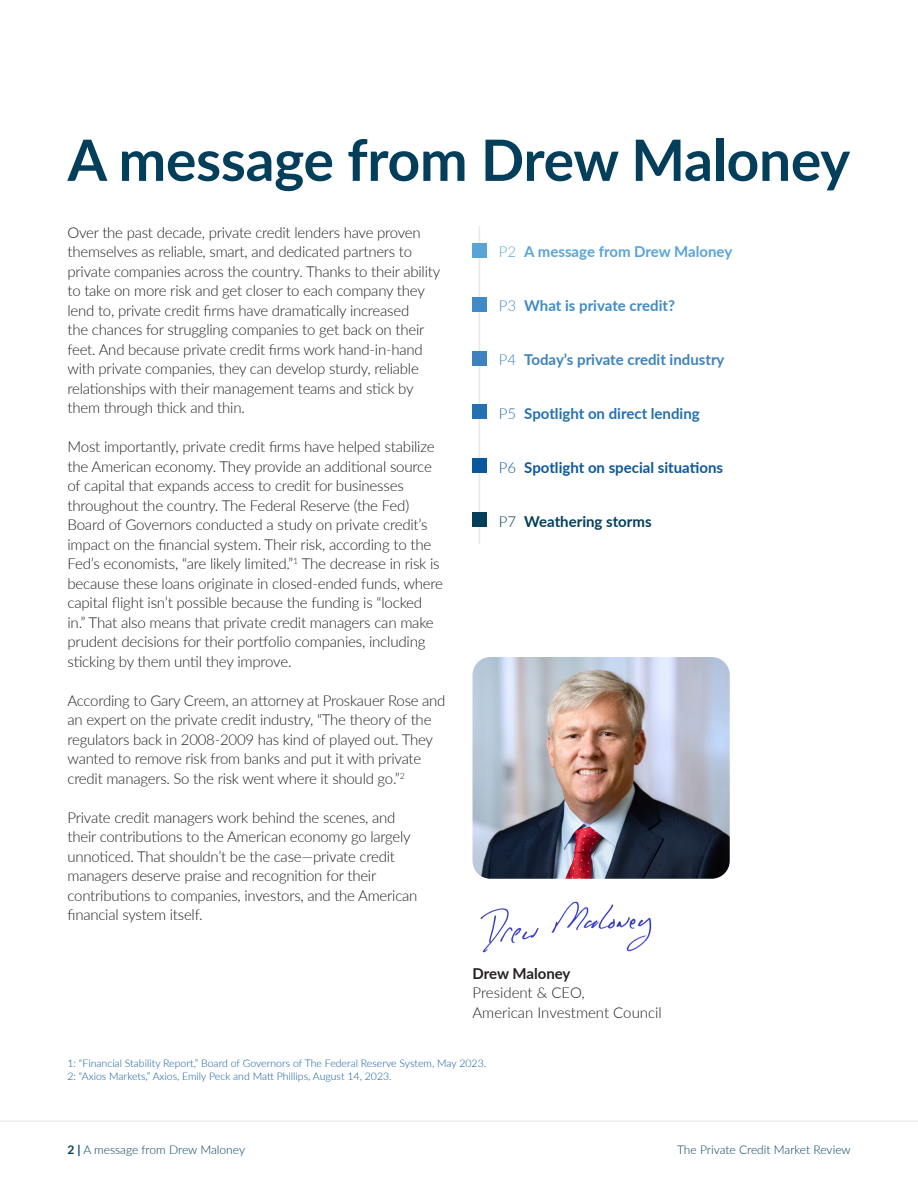
<style>
.page{position:relative;width:918px;height:1188px;background:#fff}
.page>*{position:absolute;margin:0;border:0;box-sizing:border-box;transform-origin:0 0}
.t1{font:700 57px "Lato";letter-spacing:-.005em;color:#033e5b}
.Body{font:300 15px/19.5px "Lato";letter-spacing:-.015em;color:#231f20}
.Body-2{font:700 15px "Lato";color:#3d82bf}
.Body-3{font:700 15px "Lato";color:#0b579f}
.Body-4{font:700 15px "Lato";color:#2470b1}
.Body-5{font:700 15px "Lato";color:#59a4d7}
.Body-6{font:700 15px "Lato";color:#408bc5}
.Body-7{font:700 15px "Lato";color:#033e5b}
.t2{font:300 12px "Lato";color:#033e5b}
.Footnote{font:300 10.5px "Lato";color:#0b579f}
.s1{font-weight:300}
.s2{font-weight:700}
</style>
<div class="page">
<hr style="left:0;top:1120px;width:918px;height:2px;background:#d2d3d3">
<hr style="left:479px;top:226px;width:1px;height:318px;background:#e6e9e8">
<div style="left:472px;top:297px;width:14px;height:14px;background:#408bc5"></div>
<div style="left:472px;top:459px;width:14px;height:14px;background:#0b579f"></div>
<div style="left:472px;top:243px;width:14px;height:14px;background:#59a4d7"></div>
<div style="left:472px;top:405px;width:14px;height:14px;background:#2470b1"></div>
<div style="left:472px;top:351px;width:14px;height:14px;background:#3d82bf"></div>
<div style="left:472px;top:513px;width:14px;height:14px;background:#033e5b"></div>
<img style="left:472px;top:657px;width:258px;height:222px">
<img style="left:480px;top:901px;width:172px;height:52px">
<h1 class="t1" style="left:68px;top:118px;width:784px">A message from Drew Maloney</h1>
<p class="Body" style="left:68px;top:222px;width:374px">Over the past decade, private credit lenders have proven themselves as reliable, smart, and dedicated partners to private companies across the country. Thanks to their ability to take on more risk and get closer to each company they lend to, private credit firms have dramatically increased<br>the chances for struggling companies to get back on their feet. And because private credit firms work hand-in-hand with private companies, they can develop sturdy, reliable relationships with their management teams and stick by them through thick and thin.</p>
<p class="Body" style="left:68px;top:437px;width:377px">Most importantly, private credit firms have helped stabilize the American economy. They provide an additional source of capital that expands access to credit for businesses throughout the country. The Federal Reserve (the Fed)<br>Board of Governors conducted a study on private credit’s impact on the financial system. Their risk, according to the Fed’s economists, “are likely limited.”<sup>1</sup> The decrease in risk is because these loans originate in closed-ended funds, where capital flight isn’t possible because the funding is “locked in.” That also means that private credit managers can make prudent decisions for their portfolio companies, including sticking by them until they improve.</p>
<p class="Body" style="left:68px;top:690px;width:380px">According to Gary Creem, an attorney at Proskauer Rose and an expert on the private credit industry, “The theory of the regulators back in 2008-2009 has kind of played out. They wanted to remove risk from banks and put it with private credit managers. So the risk went where it should go.”<sup>2</sup></p>
<p class="Body" style="left:68px;top:807px;width:352px">Private credit managers work behind the scenes, and their contributions to the American economy go largely unnoticed. That shouldn’t be the case—private credit managers deserve praise and recognition for their contributions to companies, investors, and the American financial system itself.</p>
<p class="Body-5" style="left:499px;top:240px;width:235px"><span class="s1">P2</span> A message from Drew Maloney</p>
<p class="Body-6" style="left:499px;top:294px;width:178px"><span class="s1">P3</span> What is private credit?</p>
<p class="Body-2" style="left:499px;top:348px;width:227px"><span class="s1">P4</span> Today’s private credit industry</p>
<p class="Body-4" style="left:499px;top:402px;width:202px"><span class="s1">P5</span> Spotlight on direct lending</p>
<p class="Body-3" style="left:499px;top:456px;width:226px"><span class="s1">P6</span> Spotlight on special situations</p>
<p class="Body-7" style="left:499px;top:510px;width:154px"><span class="s1">P7</span> Weathering storms</p>
<p class="Body" style="left:472px;top:963px;width:191px"><span class="s2">Drew Maloney<br></span>President &amp; CEO,<br>American Investment Council</p>
<p class="Footnote" style="left:68px;top:1056px;width:420px">1: “Financial Stability Report,” Board of Governors of The Federal Reserve System, May 2023.</p>
<p class="Footnote" style="left:68px;top:1069px;width:326px">2: “Axios Markets,” Axios, Emily Peck and Matt Phillips, August 14, 2023.</p>
<p class="t2" style="left:68px;top:1141px;width:179px"><span class="s2">2 |</span> A message from Drew Maloney</p>
<p class="t2" style="left:677px;top:1141px;width:175px">The Private Credit Market Review</p>
</div>
